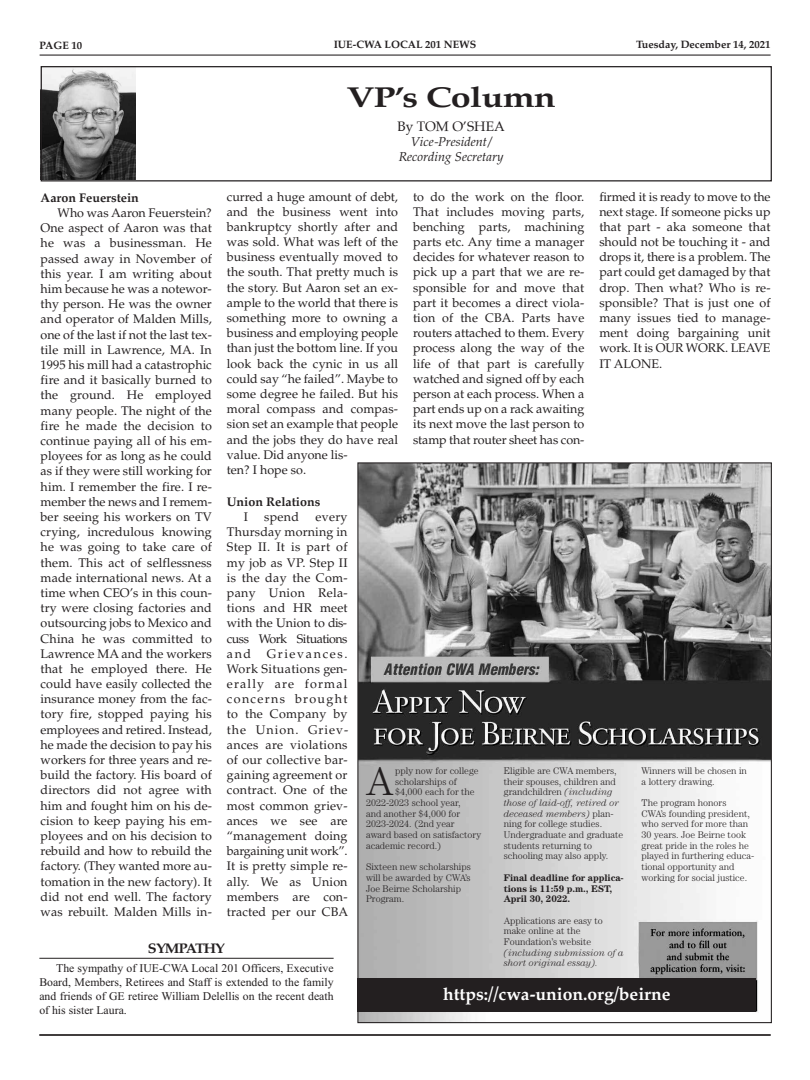
<style>
.page{position:relative;width:810px;height:1080px;background:#fff}
.page>*{position:absolute;margin:0;border:0;box-sizing:border-box;transform-origin:0 0}
.t1{font:300 40.75px "Century";color:#231f20}
.t2{font:700 28.75px "Palatino";letter-spacing:-.02em;color:#231f20;scale:1.25 1}
.t3{font:700 17.5px "Palatino";color:#fff}
.t4{font:700 13.88px "Palatino";letter-spacing:-.055em;color:#231f20;scale:1.05 1}
.t5{font:13.75px "Palatino";color:#231f20}
.t6{font:italic 12.88px/15px "Palatino";color:#231f20;text-align:center}
.t7{font:12.5px/15.2px "Palatino";letter-spacing:.005em;color:#231f20;text-align:justify}
.t8{font:700 12.5px "Palatino";color:#231f20}
.t9{font:11.75px/14.1px "Times New Roman";color:#231f20;text-align:justify}
.t10{font:700 10.75px "Palatino";color:#231f20}
.t11{font:300 9.62px/10.6px "Century";color:#231f20}
.t12{font:700 9.62px/10.6px "Century";letter-spacing:-.01em;color:#231f20}
.t13{font:italic 300 9.62px/10.8px "Century";color:#231f20}
.s1{font-style:italic}
</style>
<div class="page">
<hr style="left:40px;top:55px;width:731px;height:1px;background:#231f20">
<hr style="left:39px;top:1034px;width:732px;height:2px;background:#231f20">
<img style="left:40px;top:66px;width:95px;height:114px">
<div style="left:41px;top:66px;width:731px;height:115px;border:1px solid #231f20"></div>
<img style="left:359px;top:464px;width:411px;height:557px">
<div style="left:357px;top:978px;width:399px;height:34px;background:#231f20"></div>
<hr style="left:39px;top:958px;width:295px;height:1px;background:#231f20">
<p class="t10" style="left:39px;top:41px;width:44px">PAGE 10</p>
<p class="t10" style="left:334px;top:39px;width:144px">IUE-CWA LOCAL 201 NEWS</p>
<p class="t10" style="left:636px;top:39px;width:136px">Tuesday, December 14, 2021</p>
<h2 class="t2" style="left:346px;top:83px;width:169px">VP’s Column</h2>
<p class="t5" style="left:398px;top:119px;width:109px">By TOM O’SHEA</p>
<p class="t6" style="left:399px;top:135px;width:106px">Vice-President/<br>Recording Secretary</p>
<p class="t7" style="left:227px;top:190px;width:173px;text-align:left">curred a huge amount of debt, and the business went into bankruptcy shortly after and was sold. What was left of the business eventually moved to the south. That pretty much is the story. But Aaron set an ex&shy;ample to the world that there is something more to owning a business and employing people than just the bottom line. If you look back the cynic in us all could say “he failed”. Maybe to some degree he failed. But his moral compass and compas&shy;sion set an example that people and the jobs they do have real value. Did anyone lis-<br>ten? I hope so.</p>
<p class="t8" style="left:227px;top:495px;width:95px">Union Relations</p>
<p class="t7" style="left:244px;top:511px;width:6px">I</p>
<p class="t7" style="left:264px;top:511px;width:36px">spend</p>
<p class="t7" style="left:413px;top:190px;width:173px">to do the work on the floor.<br>That includes moving parts, benching parts, machining parts etc. Any time a manager decides for whatever reason to pick up a part that we are re&shy;sponsible for and move that part it becomes a direct viola&shy;tion of the CBA. Parts have routers attached to them. Every process along the way of the life of that part is carefully watched and signed off by each person at each process. When a part ends up on a rack awaiting its next move the last person to stamp that router sheet has con-</p>
<p class="t7" style="left:599px;top:190px;width:173px">firmed it is ready to move to the next stage. If someone picks up that part - aka someone that should not be touching it - and drops it, there is a problem. The part could get damaged by that drop. Then what? Who is re&shy;sponsible? That is just one of many issues tied to manage&shy;ment doing bargaining unit work. It is OUR WORK. LEAVE IT ALONE.</p>
<p class="t8" style="left:41px;top:191px;width:100px">Aaron Feuerstein</p>
<p class="t7" style="left:41px;top:207px;width:173px;text-indent:17px">Who was Aaron Feuerstein?<br>One aspect of Aaron was that he was a businessman. He passed away in November of this year. I am writing about him because he was a notewor&shy;thy person. He was the owner and operator of Malden Mills, one of the last if not the last tex&shy;tile mill in Lawrence, MA. In 1995 his mill had a catastrophic fire and it basically burned to the ground. He employed many people. The night of the fire he made the decision to continue paying all of his em&shy;ployees for as long as he could as if they were still working for him. I remember the fire. I re&shy;member the news and I remem&shy;ber seeing his workers on TV crying, incredulous knowing he was going to take care of them. This act of selflessness made international news. At a time when CEO’s in this coun&shy;try were closing factories and outsourcing jobs to Mexico and China he was committed to Lawrence MA and the workers that he employed there. He could have easily collected the insurance money from the fac&shy;tory fire, stopped paying his employees and retired. Instead, he made the decision to pay his workers for three years and re&shy;build the factory. His board of directors did not agree with him and fought him on his de&shy;cision to keep paying his em&shy;ployees and on his decision to rebuild and how to rebuild the factory. (They wanted more au&shy;tomation in the new factory). It did not end well. The factory was rebuilt. Malden Mills in-</p>
<p class="t7" style="left:227px;top:511px;width:123px;text-indent:89px">every Thursday morning in Step II. It is part of my job as VP. Step II is the day the Com&shy;pany Union Rela&shy;tions and HR meet with the Union to dis&shy;cuss Work Situations and Grievances.<br>Work Situations gen&shy;erally are formal concerns brought to the Company by the Union. Griev&shy;ances are violations of our collective bar&shy;gaining agreement or contract. One of the most common griev&shy;ances we see are “management doing bargaining unit work”.<br>It is pretty simple re&shy;ally. We as Union members are con&shy;tracted per our CBA</p>
<p class="t11" style="left:504px;top:766px;width:121px">Eligible are CWA members, their spouses, children and grandchildren <span class="s1">(including those of laid-off, retired or deceased members)</span> plan&shy;ning for college studies.<br>Undergraduate and graduate students returning to schooling may also apply.</p>
<p class="t12" style="left:504px;top:873px;width:121px">Final deadline for applica&shy;tions is 11:59 p.m., EST,<br>April 30, 2022.</p>
<p class="t11" style="left:504px;top:916px;width:101px">Applications are easy to make online at the<br>Foundation’s website</p>
<p class="t13" style="left:504px;top:948px;width:121px">(including submission of a short original essay).</p>
<h1 class="t1" style="left:366px;top:767px;width:29px">A</h1>
<p class="t11" style="left:395px;top:766px;width:85px">pply now for college</p>
<p class="t11" style="left:642px;top:766px;width:107px">Winners will be chosen in a lottery drawing.</p>
<p class="t11" style="left:642px;top:798px;width:114px">The program honors<br>CWA’s founding president, who served for more than<br>30 years. Joe Beirne took great pride in the roles he played in furthering educa&shy;tional opportunity and working for social justice.</p>
<p class="t11" style="left:395px;top:777px;width:63px">scholarships of</p>
<p class="t11" style="left:395px;top:788px;width:81px">$4,000 each for the</p>
<p class="t11" style="left:366px;top:798px;width:96px">2022-2023 school year,</p>
<p class="t11" style="left:366px;top:809px;width:96px">and another $4,000 for</p>
<p class="t11" style="left:366px;top:820px;width:90px">2023-2024. (2nd year</p>
<p class="t11" style="left:366px;top:830px;width:117px">award based on satisfactory</p>
<p class="t11" style="left:366px;top:841px;width:77px">academic record.)</p>
<p class="t11" style="left:366px;top:862px;width:106px">Sixteen new scholarships will be awarded by CWA’s<br>Joe Beirne Scholarship<br>Program.</p>
<p class="t4" style="left:148px;top:942px;width:75px">SYMPATHY</p>
<p class="t9" style="left:39px;top:961px;width:296px;text-indent:17px">The sympathy of IUE-CWA Local 201 Officers, Executive Board, Members, Retirees and Staff is extended to the family and friends of GE retiree William Delellis on the recent death of his sister Laura.</p>
<h3 class="t3" style="left:443px;top:986px;width:229px">https://cwa-union.org/beirne</h3>
</div>
